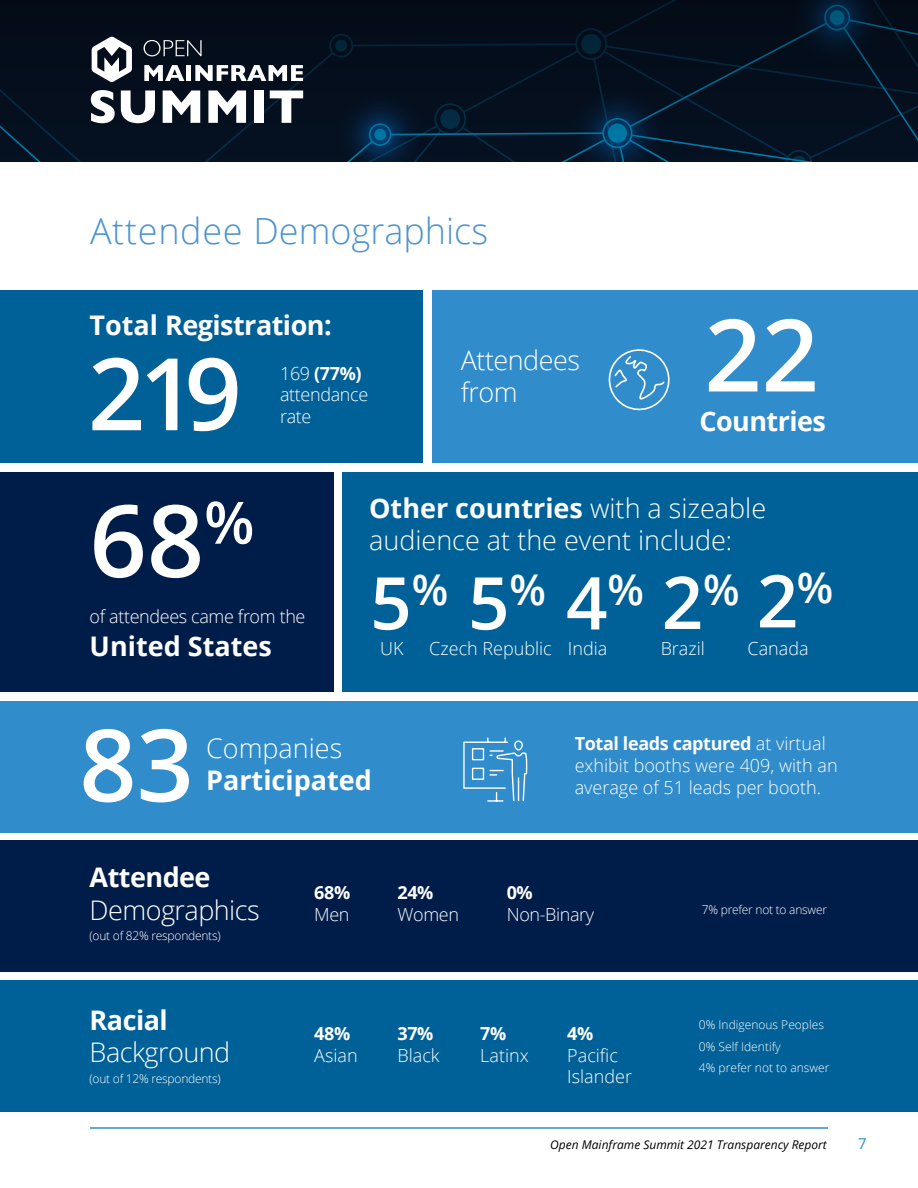
<style>
.page{position:relative;width:918px;height:1188px;background:#fff}
.page>*{position:absolute;margin:0;border:0;box-sizing:border-box;transform-origin:0 0}
.t1{font:600 100.35px "Open Sans";color:#fff}
.t2{font:600 72.75px "Open Sans";color:#fff}
.t3{font:300 36px "Open Sans";color:#4c94d0}
.t4{font:300 27px/32.4px "Open Sans";color:#fff}
.t5{font:700 27px "Open Sans";letter-spacing:-.02em;color:#fff}
.t6{font:300 27px/32.4px "Open Sans";letter-spacing:-.02em;color:#fff}
.t7{font:700 27px "Open Sans";color:#fff}
.t8{font:300 18px/21.6px "Open Sans";color:#fff}
.t9{font:300 18px/21.6px "Open Sans";letter-spacing:-.02em;color:#fff}
.t10{font:700 18px "Open Sans";letter-spacing:-.02em;color:#fff}
.t11{font:15px "Open Sans";color:#308ccb}
.t12{font:300 12px "Open Sans";letter-spacing:-.02em;color:#fff}
.t13{font:300 12px/21.1px "Open Sans";color:#fff}
.t14{font:italic 12px "Open Sans";color:#000}
.s1{font-weight:700}
</style>
<div class="page">
<hr style="left:90px;top:1127px;width:738px;height:2px;background:#308ccb">
<div style="left:0;top:980px;width:918px;height:132px;background:#006098"></div>
<div style="left:0;top:290px;width:423px;height:172px;background:#006098"></div>
<div style="left:0;top:840px;width:918px;height:132px;background:#001d4a"></div>
<div style="left:432px;top:290px;width:486px;height:172px;background:#308ccb"></div>
<svg style="left:608px;top:349px;width:62px;height:62px"></svg>
<div style="left:342px;top:472px;width:576px;height:219px;background:#006098"></div>
<div style="left:0;top:472px;width:334px;height:219px;background:#001d4a"></div>
<div style="left:0;top:701px;width:918px;height:131px;background:#308ccb"></div>
<svg style="left:463px;top:737px;width:64px;height:96px"></svg>
<svg style="left:0;top:0;width:918px;height:162px;background:#041222"></svg>
<svg style="left:92px;top:37px;width:40px;height:46px"></svg>
<svg style="left:144px;top:40px;width:58px;height:16px"></svg>
<svg style="left:144px;top:65px;width:40px;height:16px"></svg>
<hr style="left:187px;top:65px;width:4px;height:16px;background:#fff">
<svg style="left:195px;top:65px;width:108px;height:16px"></svg>
<svg style="left:91px;top:90px;width:24px;height:33px"></svg>
<svg style="left:121px;top:91px;width:34px;height:32px"></svg>
<svg style="left:163px;top:91px;width:37px;height:32px"></svg>
<svg style="left:208px;top:91px;width:38px;height:32px"></svg>
<div style="left:254px;top:91px;width:10px;height:32px;background:#fff"></div>
<svg style="left:270px;top:91px;width:33px;height:32px"></svg>
<h3 class="t3" style="left:90px;top:206px;width:400px">Attendee Demographics</h3>
<h3 class="t5" style="left:90px;top:307px;width:244px">Total Registration:</h3>
<h1 class="t1" style="left:88px;top:325px;width:155px">219</h1>
<h3 class="t6" style="left:461px;top:343px;width:121px">Attendees from</h3>
<p class="t9" style="left:280px;top:362px;width:90px">169 <span class="s1">(77%) </span>attendance rate</p>
<h1 class="t1" style="left:704px;top:286px;width:116px">22</h1>
<h3 class="t5" style="left:699px;top:403px;width:128px">Countries</h3>
<h1 class="t1" style="left:90px;top:472px;width:166px">68<sup>%</sup></h1>
<h3 class="t4" style="left:369px;top:491px;width:399px"><span class="s1">Other countries</span> with a sizeable audience at the event include:</h3>
<h2 class="t2" style="left:757px;top:551px;width:78px">2<sup>%</sup></h2>
<p class="t8" style="left:748px;top:637px;width:63px">Canada</p>
<h2 class="t2" style="left:370px;top:553px;width:371px">5<sup>%</sup> 5<sup>%</sup> 4<sup>%</sup> 2<sup>%</sup></h2>
<p class="t8" style="left:380px;top:637px;width:25px">UK</p>
<p class="t8" style="left:429px;top:637px;width:124px">Czech Republic</p>
<p class="t8" style="left:568px;top:637px;width:41px">India</p>
<p class="t8" style="left:661px;top:637px;width:46px">Brazil</p>
<p class="t9" style="left:90px;top:605px;width:217px">of attendees came from the</p>
<h3 class="t7" style="left:90px;top:627px;width:184px">United States</h3>
<h1 class="t1" style="left:79px;top:696px;width:116px">83</h1>
<h3 class="t4" style="left:206px;top:731px;width:138px">Companies</h3>
<h3 class="t7" style="left:206px;top:762px;width:167px">Participated</h3>
<h3 class="t5" style="left:90px;top:858px;width:122px">Attendee</h3>
<h3 class="t6" style="left:90px;top:893px;width:172px">Demographics</h3>
<p class="t12" style="left:90px;top:927px;width:133px">(out of 82% respondents)</p>
<h3 class="t5" style="left:90px;top:1001px;width:80px">Racial</h3>
<h3 class="t6" style="left:90px;top:1036px;width:142px">Background</h3>
<p class="t12" style="left:90px;top:1070px;width:133px">(out of 12% respondents)</p>
<p class="t10" style="left:314px;top:880px;width:38px">68%</p>
<p class="t8" style="left:314px;top:903px;width:37px">Men</p>
<p class="t10" style="left:314px;top:1021px;width:38px">48%</p>
<p class="t8" style="left:314px;top:1044px;width:45px">Asian</p>
<p class="t10" style="left:397px;top:880px;width:38px">24%</p>
<p class="t8" style="left:397px;top:903px;width:63px">Women</p>
<p class="t8" style="left:575px;top:733px;width:264px"><span class="s1">Total leads captured</span> at virtual exhibit booths were 409, with an</p>
<p class="t8" style="left:575px;top:776px;width:248px">average of 51 leads per booth.</p>
<p class="t10" style="left:507px;top:880px;width:28px">0%</p>
<p class="t9" style="left:507px;top:903px;width:89px">Non-Binary</p>
<p class="t12" style="left:702px;top:902px;width:127px">7% prefer not to answer</p>
<p class="t10" style="left:397px;top:1021px;width:38px">37%</p>
<p class="t8" style="left:397px;top:1044px;width:44px">Black</p>
<p class="t10" style="left:480px;top:1021px;width:28px">7%</p>
<p class="t8" style="left:480px;top:1044px;width:50px">Latinx</p>
<p class="t10" style="left:567px;top:1021px;width:28px">4%</p>
<p class="t8" style="left:567px;top:1044px;width:66px">Pacific<br>Islander</p>
<p class="t13" style="left:699px;top:1014px;width:132px">0% Indigenous Peoples<br>0% Self Identify<br>4% prefer not to answer</p>
<p class="t14" style="left:550px;top:1136px;width:278px">Open Mainframe Summit 2021 Transparency Report</p>
<p class="t11" style="left:858px;top:1133px;width:10px">7</p>
</div>
